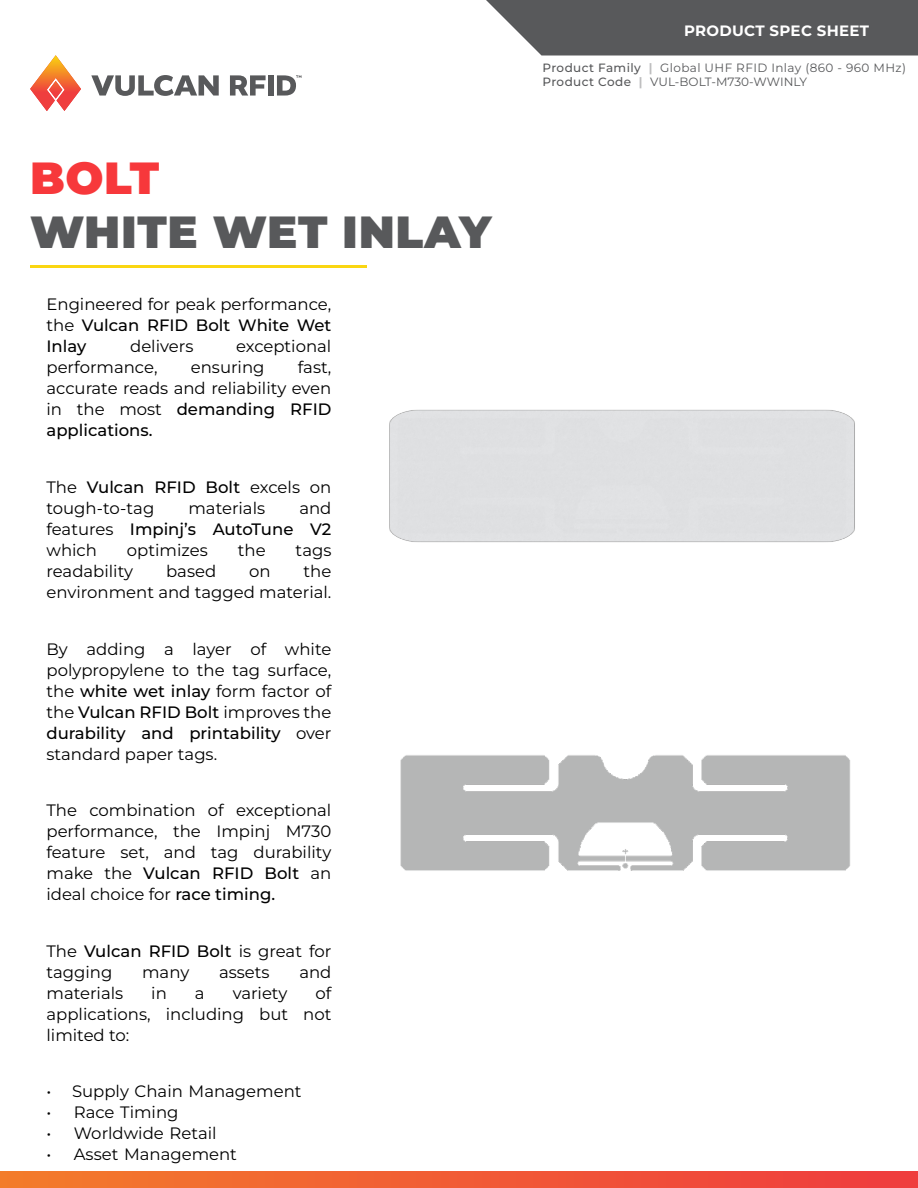
<style>
.page{position:relative;width:918px;height:1188px;background:#fff}
.page>*{position:absolute;margin:0;border:0;box-sizing:border-box;transform-origin:0 0}
.t1{font:900 45px "Montserrat";letter-spacing:.015em;color:#58595b}
.t2{font:900 45px "Montserrat";color:#f7383b}
.t3{font:16.5px/21px "Montserrat";color:#000;text-align:justify}
.t4{font:500 16.5px/21px "Montserrat";color:#000;text-align:justify}
.t5{font:700 15px "Montserrat";letter-spacing:.02em;color:#fff}
.t6{font:12px/13.5px "Montserrat";letter-spacing:.035em;color:#58595b}
.s1{font-weight:500}
.s2{font-weight:400}
.s3{font-weight:700;color:rgb(88 89 91/.39)}
</style>
<div class="page">
<div style="left:0;top:1172px;width:918px;height:16px;background:linear-gradient(to right,#f37c2b,#ef3b3f)"></div>
<svg style="left:30px;top:55px;width:51px;height:56px"></svg>
<svg style="left:91px;top:75px;width:128px;height:21px"></svg>
<svg style="left:230px;top:75px;width:36px;height:21px"></svg>
<div style="left:268px;top:75px;width:5px;height:21px;background:#58595b"></div>
<svg style="left:277px;top:75px;width:25px;height:21px"></svg>
<svg style="left:486px;top:0;width:432px;height:56px"></svg>
<hr style="left:30px;top:265px;width:336px;height:2px;background:#fad612">
<img style="left:400px;top:755px;width:450px;height:116px">
<div style="left:389px;top:409px;width:466px;height:134px;background:#dfe0e2"></div>
<h1 class="t2" style="left:30px;top:150px;width:131px">BOLT</h1>
<h1 class="t1" style="left:30px;top:204px;width:463px">WHITE WET INLAY</h1>
<p class="t3" style="left:46px;top:294px;width:286px">Engineered for peak performance, the <span class="s1">Vulcan RFID Bolt White Wet Inlay</span></p>
<p class="t3" style="left:130px;top:336px;width:65px">delivers</p>
<p class="t3" style="left:236px;top:336px;width:97px">exceptional</p>
<p class="t3" style="left:46px;top:357px;width:113px">performance,</p>
<p class="t3" style="left:191px;top:357px;width:75px">ensuring</p>
<p class="t3" style="left:46px;top:357px;width:286px;text-indent:251px">fast, accurate reads and reliability even in the most <span class="s1">demanding RFID applications.</span></p>
<p class="t3" style="left:46px;top:477px;width:286px">The <span class="s1">Vulcan RFID Bolt</span> excels on tough-to-tag</p>
<p class="t4" style="left:46px;top:498px;width:286px;text-indent:253px"><span class="s2">and features</span> Impinj’s AutoTune V2 <span class="s2">which</span></p>
<p class="t3" style="left:188px;top:498px;width:78px">materials</p>
<p class="t3" style="left:127px;top:540px;width:82px">optimizes</p>
<p class="t3" style="left:238px;top:540px;width:29px">the</p>
<p class="t3" style="left:296px;top:540px;width:37px">tags</p>
<p class="t3" style="left:46px;top:561px;width:88px">readability</p>
<p class="t3" style="left:166px;top:561px;width:52px">based</p>
<p class="t3" style="left:249px;top:561px;width:23px">on</p>
<p class="t3" style="left:46px;top:561px;width:286px;text-align:right">the<br>environment and tagged material.</p>
<p class="t3" style="left:46px;top:638px;width:286px">By adding a layer of white polypropylene to the tag surface, the <span class="s1">white wet inlay</span> form factor of the <span class="s1">Vulcan RFID Bolt</span> improves the <span class="s1">durability and printability</span> over standard paper tags.</p>
<p class="t3" style="left:46px;top:800px;width:286px">The combination of exceptional performance, the Impinj M730 feature set, and tag durability make the <span class="s1">Vulcan RFID Bolt</span> an ideal choice for <span class="s1">race timing.</span></p>
<p class="t3" style="left:46px;top:940px;width:286px">The <span class="s1">Vulcan RFID Bolt</span> is great for tagging</p>
<p class="t3" style="left:142px;top:961px;width:49px">many</p>
<p class="t3" style="left:219px;top:961px;width:52px">assets</p>
<p class="t3" style="left:299px;top:961px;width:34px">and</p>
<p class="t3" style="left:46px;top:982px;width:286px;text-indent:269px">of applications, including but not limited to:</p>
<p class="t3" style="left:46px;top:982px;width:78px">materials</p>
<p class="t3" style="left:151px;top:982px;width:17px">in</p>
<p class="t3" style="left:195px;top:982px;width:11px">a</p>
<p class="t3" style="left:233px;top:982px;width:56px">variety</p>
<p class="t3" style="left:46px;top:1081px;width:257px">• Supply Chain Management</p>
<p class="t3" style="left:46px;top:1102px;width:134px">• Race Timing</p>
<p class="t3" style="left:46px;top:1123px;width:172px">• Worldwide Retail</p>
<p class="t3" style="left:46px;top:1144px;width:192px">• Asset Management</p>
<p class="t5" style="left:684px;top:21px;width:187px">PRODUCT SPEC SHEET</p>
<p class="t6" style="left:543px;top:61px;width:365px"><span class="s1">Product Family</span> <span class="s3">|</span> Global UHF RFID Inlay (860 - 960 MHz)<br><span class="s1">Product Code</span> <span class="s3">|</span> VUL-BOLT-M730-WWINLY</p>
</div>
